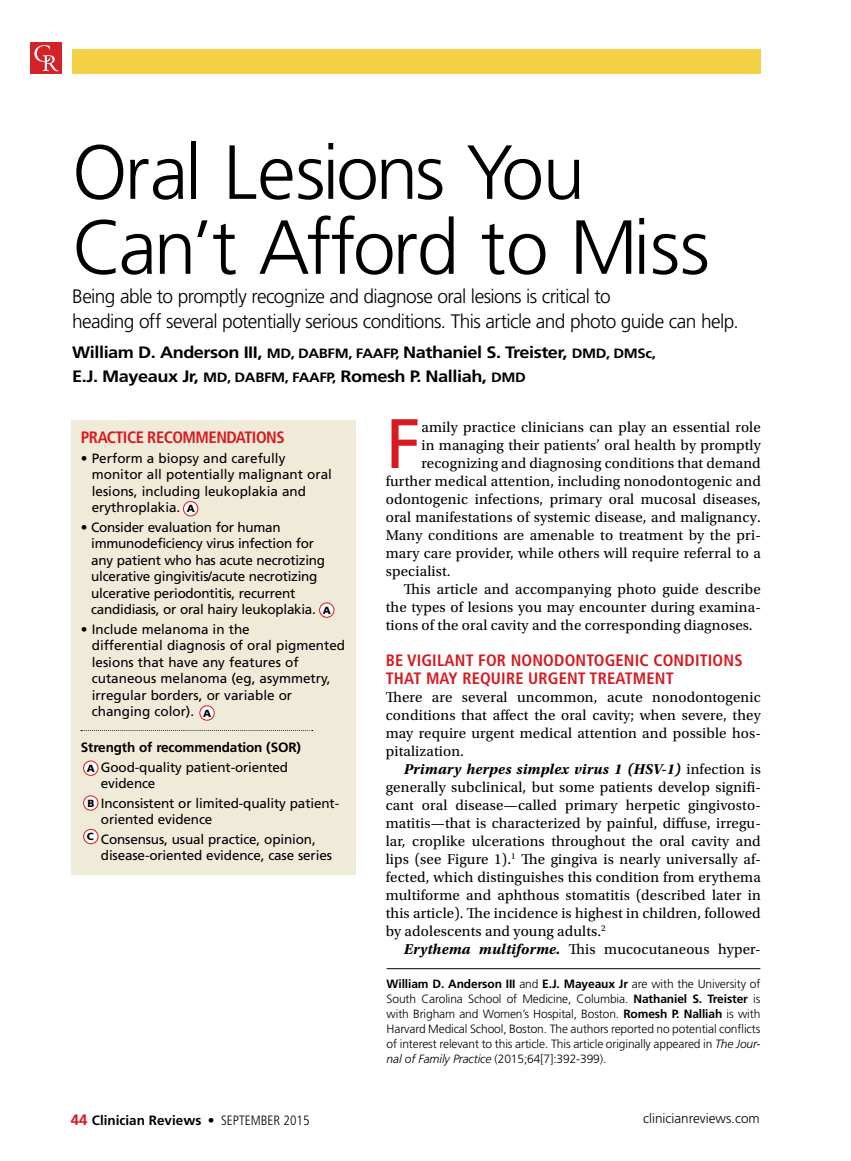
<style>
.page{position:relative;width:851px;height:1161px;background:#fff}
.page>*{position:absolute;margin:0;border:0;box-sizing:border-box;transform-origin:0 0}
.t1{font:300 76.5px/75px "Frutiger LT Std";letter-spacing:-.04em;color:#000}
.t2{font:69.9px "Frutiger LT Std";color:#d71920}
.t3{font:300 19.5px/24.8px "Frutiger LT Std";letter-spacing:-.03em;color:#000}
.t4{font:700 16.5px/24px "Frutiger LT Std";letter-spacing:-.025em;color:#000;scale:1.1 1}
.t5{font:700 condensed 16.5px/18px "Frutiger LT Std";letter-spacing:.01em;color:#d71920}
.t6{font:700 condensed 16.5px "Frutiger LT Std";letter-spacing:-.03em;color:#d71920}
.t7{font:15px/18px "Utopia Std";letter-spacing:.01em;color:#000;text-align:justify}
.t8{font:13.5px/16.5px "Frutiger LT Std";letter-spacing:-.01em;color:#000}
.t9{font:700 13.5px "Frutiger LT Std";letter-spacing:-.01em;color:#000}
.t10{font:300 13.5px "Frutiger LT Std";color:#000}
.t11{font:300 12px/15px "Frutiger LT Std";letter-spacing:-.01em;color:#000;text-align:justify}
.t12{font:900 10.35px "Frutiger LT Std";color:#000}
.s1{font-size:13.5px}
.s2{font-weight:700;font-style:italic}
.s3{font-weight:700}
.s4{font-style:italic}
.s5{font-size:15px;color:#d71920}
.s6{font-weight:400;font-stretch:condensed}
.s7{font-weight:300;font-stretch:condensed}
</style>
<div class="page">
<div style="left:71px;top:420px;width:285px;height:455px;background:#f0ead8"></div>
<svg style="left:81px;top:730px;width:232px;height:1px"></svg>
<div style="left:84px;top:761px;width:14px;height:14px;background:#fff;border-radius:50%"></div>
<div style="left:83px;top:761px;width:15px;height:15px;border:1px solid #d71920;border-radius:50%"></div>
<div style="left:84px;top:796px;width:14px;height:14px;background:#fff;border-radius:50%"></div>
<div style="left:83px;top:796px;width:15px;height:15px;border:1px solid #d71920;border-radius:50%"></div>
<div style="left:84px;top:829px;width:14px;height:15px;background:#fff;border-radius:50%"></div>
<div style="left:83px;top:829px;width:15px;height:15px;border:1px solid #d71920;border-radius:50%"></div>
<div style="left:72px;top:50px;width:688px;height:24px;background:#f4d044"></div>
<div style="left:31px;top:43px;width:31px;height:31px;background:#d2232a"></div>
<svg style="left:34px;top:45px;width:25px;height:26px"></svg>
<div style="left:183px;top:502px;width:15px;height:14px;background:#fff;border-radius:50%"></div>
<div style="left:183px;top:501px;width:15px;height:15px;border:1px solid #d71920;border-radius:50%"></div>
<div style="left:319px;top:603px;width:15px;height:14px;background:#fff;border-radius:50%"></div>
<div style="left:319px;top:603px;width:15px;height:15px;border:1px solid #d71920;border-radius:50%"></div>
<div style="left:200px;top:706px;width:14px;height:14px;background:#fff;border-radius:50%"></div>
<div style="left:199px;top:706px;width:15px;height:15px;border:1px solid #d71920;border-radius:50%"></div>
<hr style="left:386px;top:968px;width:374px;height:1px;background:#000">
<h1 class="t1" style="left:72px;top:136px;width:639px">Oral Lesions You<br>Can’t Afford to Miss</h1>
<h3 class="t3" style="left:72px;top:284px;width:668px">Being able to promptly recognize and diagnose oral lesions is critical to<br>heading off several potentially serious conditions. This article and photo guide can help.</h3>
<p class="t4" style="left:72px;top:340px;width:532px">William D. Anderson III, <span class="s1">MD, DABFM, FAAFP,</span> Nathaniel S. Treister, <span class="s1">DMD, DMSc,<br></span>E.J. Mayeaux Jr, <span class="s1">MD, DABFM, FAAFP,</span> Romesh P. Nalliah, <span class="s1">DMD</span></p>
<p class="t6" style="left:81px;top:428px;width:205px">PRACTICE RECOMMENDATIONS</p>
<p class="t8" style="left:92px;top:450px;width:242px;text-indent:-11px">• Perform a biopsy and carefully monitor all potentially malignant oral lesions, including leukoplakia and erythroplakia.</p>
<p class="t8" style="left:91px;top:519px;width:235px;text-indent:-10px">• Consider evaluation for human immunodeficiency virus infection for any patient who has acute necrotizing ulcerative gingivitis/acute necrotizing ulcerative periodontitis, recurrent candidiasis, or oral hairy leukoplakia.</p>
<p class="t8" style="left:92px;top:621px;width:255px;text-indent:-11px">• Include melanoma in the<br>differential diagnosis of oral pigmented lesions that have any features of cutaneous melanoma (eg, asymmetry, irregular borders, or variable or changing color).</p>
<p class="t9" style="left:81px;top:740px;width:221px">Strength of recommendation (SOR)</p>
<p class="t8" style="left:101px;top:759px;width:189px">Good-quality patient-oriented evidence</p>
<p class="t8" style="left:101px;top:795px;width:240px">Inconsistent or limited-quality patient&shy;oriented evidence</p>
<p class="t8" style="left:101px;top:831px;width:232px">Consensus, usual practice, opinion, disease-oriented evidence, case series</p>
<p class="t12" style="left:187px;top:503px;width:10px">A</p>
<p class="t12" style="left:323px;top:604px;width:10px">A</p>
<p class="t12" style="left:203px;top:707px;width:10px">A</p>
<p class="t12" style="left:87px;top:762px;width:10px">A</p>
<p class="t12" style="left:87px;top:797px;width:8px">B</p>
<p class="t12" style="left:87px;top:830px;width:8px">C</p>
<h2 class="t2" style="left:386px;top:403px;width:36px">F</h2>
<p class="t7" style="left:421px;top:418px;width:341px">amily practice clinicians can play an essential role</p>
<p class="t7" style="left:421px;top:436px;width:341px">in managing their patients’ oral health by promptly</p>
<p class="t7" style="left:421px;top:454px;width:341px">recognizing and diagnosing conditions that demand</p>
<p class="t7" style="left:386px;top:472px;width:376px">further medical attention, including nonodontogenic and</p>
<p class="t7" style="left:386px;top:490px;width:376px">odontogenic infections, primary oral mucosal diseases,</p>
<p class="t7" style="left:386px;top:508px;width:376px">oral manifestations of systemic disease, and malignancy.</p>
<p class="t7" style="left:386px;top:526px;width:376px">Many conditions are amenable to treatment by the pri-</p>
<p class="t7" style="left:386px;top:544px;width:376px">mary care provider, while others will require referral to a</p>
<p class="t7" style="left:386px;top:562px;width:66px">specialist.</p>
<p class="t7" style="left:404px;top:580px;width:358px">This article and accompanying photo guide describe</p>
<p class="t7" style="left:386px;top:598px;width:376px">the types of lesions you may encounter during examina-</p>
<p class="t7" style="left:386px;top:616px;width:368px">tions of the oral cavity and the corresponding diagnoses.</p>
<p class="t5" style="left:386px;top:651px;width:358px">BE VIGILANT FOR NONODONTOGENIC CONDITIONS<br>THAT MAY REQUIRE URGENT TREATMENT</p>
<p class="t7" style="left:386px;top:688px;width:376px">There are several uncommon, acute nonodontogenic conditions that affect the oral cavity; when severe, they may require urgent medical attention and possible hos&shy;pitalization.</p>
<p class="t7" style="left:386px;top:760px;width:376px;text-indent:18px"><span class="s2">Primary herpes simplex virus 1 (HSV-1)</span> infection is generally subclinical, but some patients develop signifi&shy;cant oral disease—called primary herpetic gingivosto&shy;matitis—that is characterized by painful, diffuse, irregu&shy;lar, croplike ulcerations throughout the oral cavity and lips (see Figure 1).<sup>1</sup> The gingiva is nearly universally af&shy;fected, which distinguishes this condition from erythema multiforme and aphthous stomatitis (described later in this article). The incidence is highest in children, followed by adolescents and young adults.<sup>2</sup></p>
<p class="t7" style="left:404px;top:940px;width:358px"><span class="s2">Erythema multiforme.</span> This mucocutaneous hyper-</p>
<p class="t11" style="left:386px;top:976px;width:375px"><span class="s3">William D. Anderson III</span> and <span class="s3">E.J. Mayeaux Jr</span> are with the University of South Carolina School of Medicine, Columbia. <span class="s3">Nathaniel S. Treister</span> is with Brigham and Women’s Hospital, Boston. <span class="s3">Romesh P. Nalliah</span> is with Harvard Medical School, Boston. The authors reported no potential conflicts of interest relevant to this article. This article originally appeared in <span class="s4">The Jour&shy;nal of Family Practice</span> (2015;64[7]:392-399).</p>
<p class="t9" style="left:71px;top:1112px;width:240px"><span class="s5">44</span> Clinician Reviews <span class="s6">•</span> <span class="s7">SEPTEMBER 2015</span></p>
<p class="t10" style="left:643px;top:1111px;width:118px">clinicianreviews.com</p>
</div>
